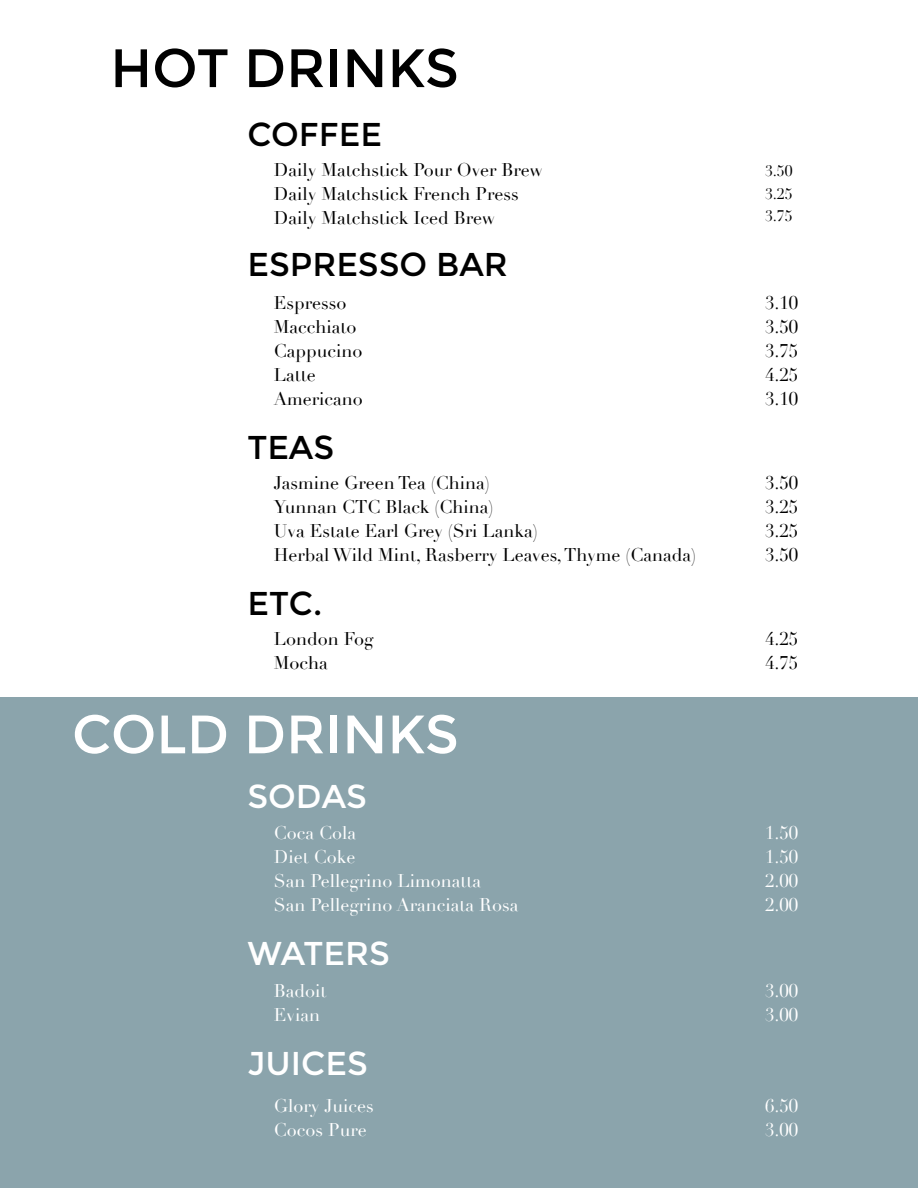
<style>
.page{position:relative;width:918px;height:1188px;background:#fff}
.page>*{position:absolute;margin:0;border:0;box-sizing:border-box;transform-origin:0 0}
.t1{font:54px "Montserrat";color:#fff}
.t2{font:54px "Montserrat";color:#000}
.t3{font:33px "Montserrat";color:#000}
.t4{font:33px "Montserrat";color:#fff}
.t5{font:18px/24px "Didot";color:#000}
.t6{font:18px/24px "Didot";color:#fff}
.t7{font:15px/22.5px "Didot";color:#000;text-align:justify}
</style>
<div class="page">
<div style="left:0;top:698px;width:918px;height:490px;background:#8ba4ac"></div>
<h1 class="t2" style="left:110px;top:35px;width:350px">HOT DRINKS</h1>
<h2 class="t3" style="left:247px;top:114px;width:136px">COFFEE</h2>
<p class="t5" style="left:274px;top:158px;width:271px">Daily Matchstick Pour Over Brew<br>Daily Matchstick French Press<br>Daily Matchstick Iced Brew</p>
<h2 class="t3" style="left:247px;top:244px;width:262px">ESPRESSO BAR</h2>
<p class="t5" style="left:274px;top:291px;width:90px">Espresso<br>Macchiato<br>Cappucino<br>Latte<br>Americano</p>
<h2 class="t3" style="left:247px;top:427px;width:88px">TEAS</h2>
<p class="t5" style="left:274px;top:471px;width:424px">Jasmine Green Tea (China)<br>Yunnan CTC Black (China)<br>Uva Estate Earl Grey (Sri Lanka)<br>Herbal Wild Mint, Rasberry Leaves, Thyme (Canada)</p>
<h2 class="t3" style="left:247px;top:583px;width:77px">ETC.</h2>
<p class="t5" style="left:274px;top:627px;width:101px">London Fog<br>Mocha</p>
<h1 class="t1" style="left:72px;top:701px;width:388px">COLD DRINKS</h1>
<h2 class="t4" style="left:247px;top:776px;width:121px">SODAS</h2>
<p class="t6" style="left:274px;top:821px;width:246px">Coca Cola<br>Diet Coke<br>San Pellegrino Limonatta<br>San Pellegrino Aranciata Rosa</p>
<h2 class="t4" style="left:247px;top:934px;width:144px">WATERS</h2>
<p class="t6" style="left:274px;top:979px;width:54px">Badoit<br>Evian</p>
<h2 class="t4" style="left:247px;top:1043px;width:122px">JUICES</h2>
<p class="t6" style="left:274px;top:1094px;width:101px">Glory Juices<br>Cocos Pure</p>
<p class="t7" style="left:765px;top:160px;width:29px">3.50<br>3.25<br>3.75</p>
<p class="t5" style="left:765px;top:291px;width:35px;text-align:justify">3.10<br>3.50<br>3.75<br>4.25<br>3.10</p>
<p class="t5" style="left:765px;top:471px;width:35px;text-align:justify">3.50<br>3.25<br>3.25<br>3.50</p>
<p class="t5" style="left:765px;top:627px;width:35px">4.25<br>4.75</p>
<p class="t6" style="left:765px;top:821px;width:35px;text-align:justify">1.50<br>1.50<br>2.00<br>2.00</p>
<p class="t6" style="left:765px;top:979px;width:35px">3.00<br>3.00</p>
<p class="t6" style="left:765px;top:1094px;width:35px">6.50<br>3.00</p>
</div>
